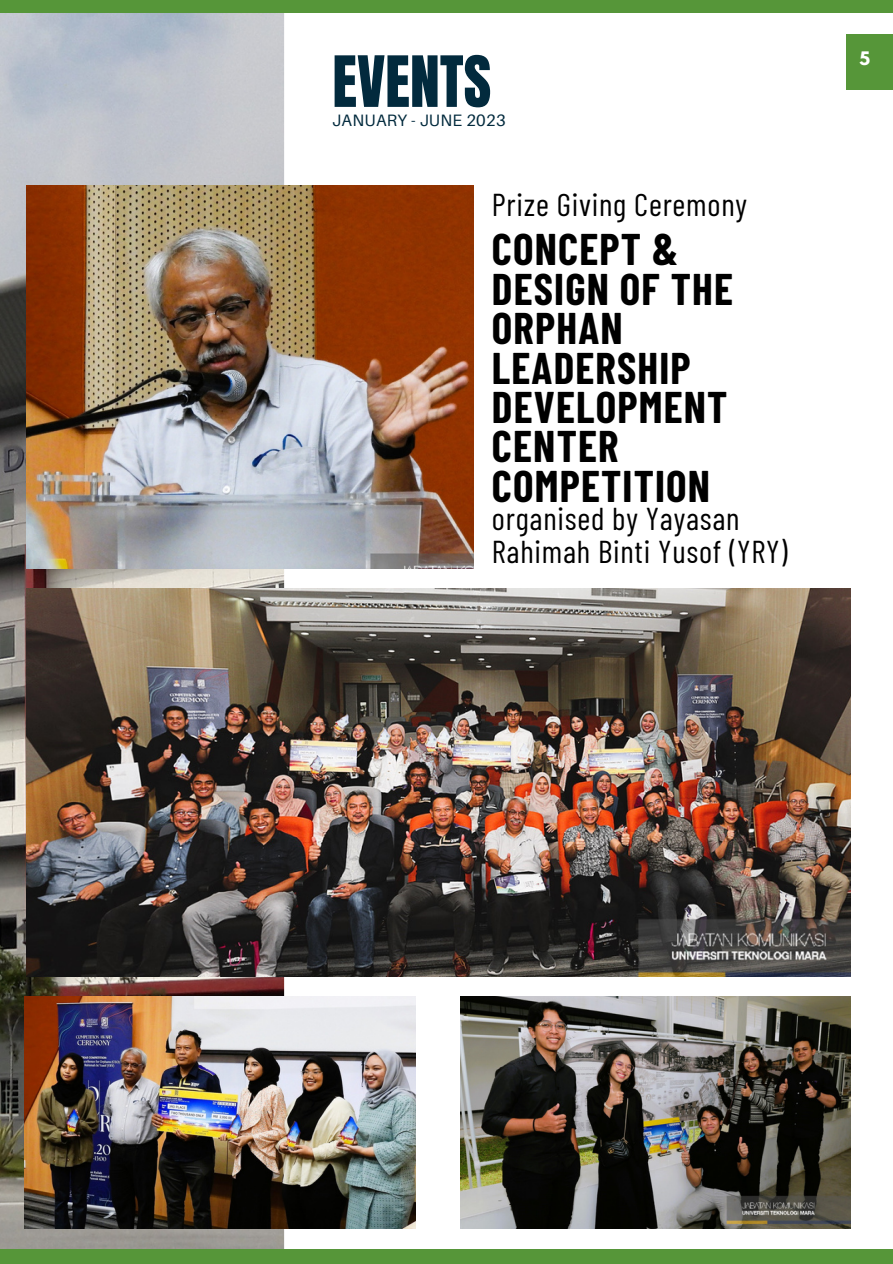
<style>
.page{position:relative;width:893px;height:1264px;background:#fff}
.page>*{position:absolute;margin:0;border:0;box-sizing:border-box;transform-origin:0 0}
.t1{font:60px "Anton";color:#022a3d}
.t2{font:700 43.35px/39.3px "Barlow Condensed";letter-spacing:.025em;color:#000}
.t3{font:31.65px/32.7px "Barlow Condensed";letter-spacing:.025em;color:#000}
.t4{font:16.5px "Aileron";letter-spacing:.015em;color:#022a3d}
.t5{font:700 16.5px "League Spartan";color:#fff}
</style>
<div class="page">
<img style="left:0;top:12px;width:284px;height:1237px">
<div style="left:0;top:0;width:892px;height:12px;background:#569639"></div>
<div style="left:0;top:1249px;width:892px;height:14px;background:#569639"></div>
<div style="left:846px;top:34px;width:46px;height:55px;background:#569639"></div>
<img style="left:26px;top:186px;width:447px;height:382px">
<img style="left:24px;top:996px;width:392px;height:232px">
<img style="left:460px;top:996px;width:390px;height:232px">
<img style="left:26px;top:588px;width:824px;height:388px">
<p class="t1" style="left:332px;top:39px;width:160px">EVENTS</p>
<p class="t4" style="left:332px;top:110px;width:175px">JANUARY - JUNE 2023</p>
<p class="t3" style="left:492px;top:187px;width:257px">Prize Giving Ceremony</p>
<p class="t2" style="left:492px;top:228px;width:243px">CONCEPT &amp;<br>DESIGN OF THE<br>ORPHAN<br>LEADERSHIP<br>DEVELOPMENT<br>CENTER<br>COMPETITION</p>
<p class="t3" style="left:492px;top:501px;width:297px">organised by Yayasan<br>Rahimah Binti Yusof (YRY)</p>
<p class="t5" style="left:859px;top:51px;width:12px">5</p>
</div>
